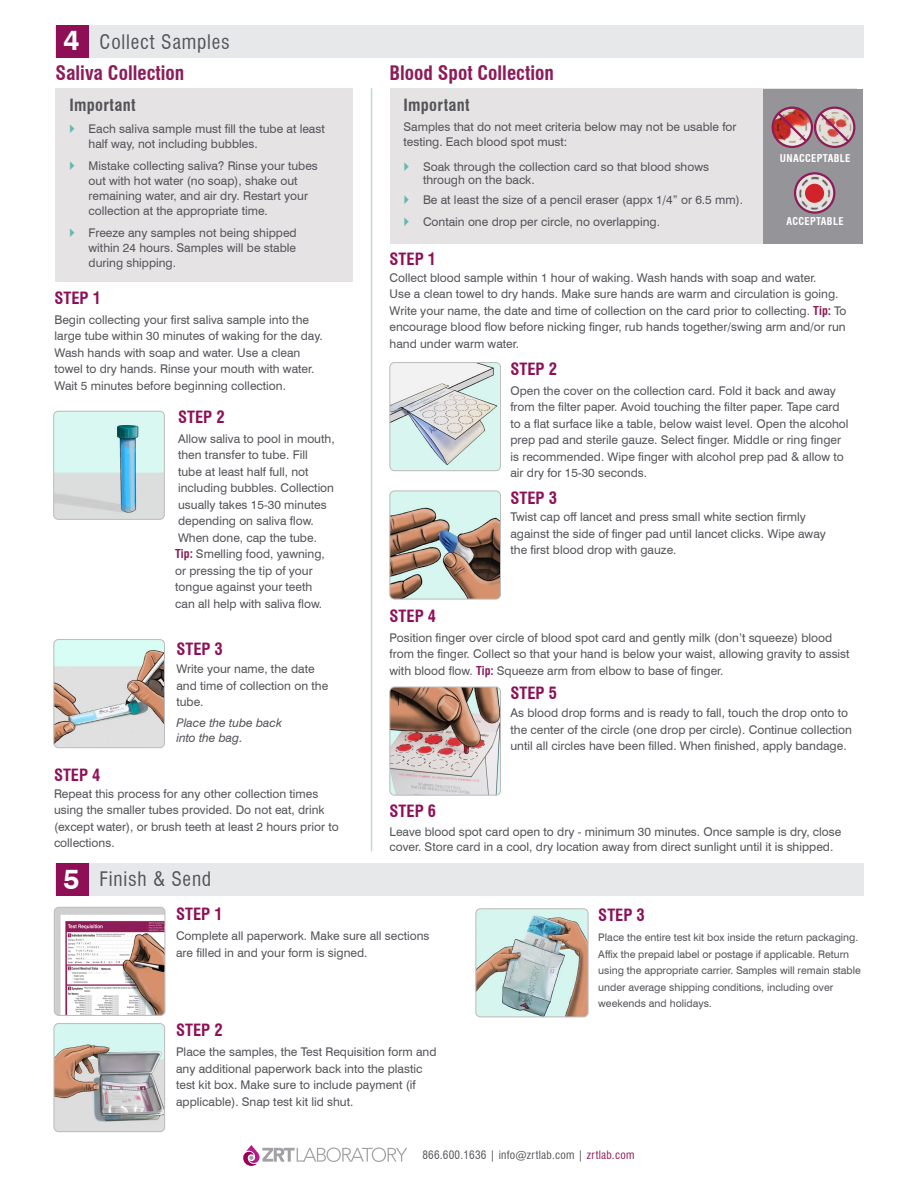
<style>
.page{position:relative;width:918px;height:1188px;background:#fff}
.page>*{position:absolute;margin:0;border:0;box-sizing:border-box;transform-origin:0 0}
.t1{font:700 28.5px "Swiss 721 BT";color:#fff}
.Bullets_2{font:700 condensed 19.5px "Swiss 721 BT";color:#8d1c58}
.t2{font:condensed 19.5px "Swiss 721 BT";letter-spacing:.04em;color:#54555a}
.Paragraph_Style_3{font:700 condensed 16.5px "Swiss 721 BT";color:#8e0f56}
.t3{font:700 condensed 16.5px "Swiss 721 BT";letter-spacing:.02em;color:#54555a}
.Paragraph_Style_3-2{font:12px/16.5px "Swiss 721 BT";color:#54555a}
.Bullets{font:12px/15px "Swiss 721 BT";color:#54555a}
.Paragraph_Style_3-3{font:italic 12px/15px "Swiss 721 BT";color:#54555a}
.t4{font:condensed 11.25px "Swiss 721 BT";letter-spacing:.02em;color:#54555a}
.t5{font:10.5px/16.5px "Swiss 721 BT";color:#54555a}
.t6{font:700 condensed 10.5px "Swiss 721 BT";letter-spacing:.03em;color:#fff}
.s1{font-weight:700;font-stretch:condensed;color:#8d1c58}
.s2{color:#8d1c58}
</style>
<div class="page">
<svg style="left:243px;top:1145px;width:164px;height:21px"></svg>
<img style="left:54px;top:907px;width:111px;height:107px">
<div style="left:54px;top:907px;width:111px;height:109px;border:1px solid #bdbbbb;border-radius:5px"></div>
<img style="left:54px;top:1025px;width:111px;height:107px">
<div style="left:54px;top:1023px;width:111px;height:109px;border:1px solid #bdbbbb;border-radius:5px"></div>
<img style="left:476px;top:909px;width:112px;height:108px">
<div style="left:476px;top:909px;width:112px;height:108px;border:1px solid #bdbbbb;border-radius:5px"></div>
<img style="left:390px;top:364px;width:111px;height:107px">
<div style="left:390px;top:362px;width:111px;height:109px;border:1px solid #bdbbbb;border-radius:5px"></div>
<img style="left:390px;top:491px;width:111px;height:108px">
<div style="left:390px;top:491px;width:111px;height:108px;border:1px solid #bdbbbb;border-radius:5px"></div>
<img style="left:390px;top:687px;width:111px;height:108px">
<div style="left:390px;top:687px;width:111px;height:108px;border:1px solid #bdbbbb;border-radius:5px"></div>
<img style="left:55px;top:411px;width:108px;height:107px">
<div style="left:53px;top:411px;width:112px;height:109px;border:1px solid #bdbbbb;border-radius:5px"></div>
<img style="left:54px;top:641px;width:111px;height:107px">
<div style="left:54px;top:639px;width:111px;height:109px;border:1px solid #bdbbbb;border-radius:5px"></div>
<div style="left:56px;top:25px;width:808px;height:32px;background:#e7e8e9"></div>
<div style="left:56px;top:25px;width:33px;height:32px;background:#8e0f56"></div>
<div style="left:56px;top:88px;width:297px;height:194px;background:#e6e3e5"></div>
<div style="left:390px;top:88px;width:467px;height:156px;background:#e6e3e5"></div>
<div style="left:56px;top:864px;width:808px;height:32px;background:#e7e8e9"></div>
<div style="left:56px;top:864px;width:33px;height:32px;background:#8e0f56"></div>
<div style="left:764px;top:89px;width:99px;height:155px;background:#959599"></div>
<div style="left:814px;top:107px;width:41px;height:41px;border:2px solid #8d1c58;border-radius:50%"></div>
<svg style="left:817px;top:110px;width:35px;height:35px"></svg>
<img style="left:773px;top:109px;width:39px;height:38px">
<div style="left:772px;top:107px;width:41px;height:41px;border:2px solid #8d1c58;border-radius:50%"></div>
<svg style="left:775px;top:110px;width:35px;height:35px"></svg>
<img style="left:795px;top:173px;width:39px;height:40px;border-radius:20px">
<div style="left:794px;top:172px;width:41px;height:42px;border:2px solid #8d1c58;border-radius:50%"></div>
<div style="left:805px;top:184px;width:19px;height:19px;background:#d1232a;border-radius:50%"></div>
<hr style="left:371px;top:88px;width:1px;height:763px;background:#b6dcd7">
<p class="t1" style="left:63px;top:23px;width:18px">4</p>
<p class="t2" style="left:100px;top:30px;width:132px">Collect Samples</p>
<p class="Bullets_2" style="left:55px;top:61px;width:130px">Saliva Collection</p>
<p class="Bullets_2" style="left:390px;top:61px;width:166px">Blood Spot Collection</p>
<p class="t3" style="left:69px;top:95px;width:68px">Important</p>
<p class="t3" style="left:404px;top:95px;width:68px">Important</p>
<p class="Paragraph_Style_3-2" style="left:89px;top:121px;width:238px;line-height:15px">Each saliva sample must fill the tube at least half way, not including bubbles.</p>
<p class="Paragraph_Style_3-2" style="left:89px;top:158px;width:231px;line-height:15px">Mistake collecting saliva? Rinse your tubes out with hot water (no soap), shake out remaining water, and air dry. Restart your collection at the appropriate time.</p>
<p class="Paragraph_Style_3-2" style="left:89px;top:225px;width:210px;line-height:15px;text-align:justify">Freeze any samples not being shipped within 24 hours. Samples will be stable during shipping.</p>
<p class="Bullets" style="left:404px;top:119px;width:334px">Samples that do not meet criteria below may not be usable for testing. Each blood spot must:</p>
<p class="Paragraph_Style_3-2" style="left:423px;top:160px;width:288px;line-height:13.5px">Soak through the collection card so that blood shows through on the back.</p>
<p class="Paragraph_Style_3-2" style="left:423px;top:192px;width:322px">Be at least the size of a pencil eraser (appx 1/4” or 6.5 mm).</p>
<p class="Paragraph_Style_3-2" style="left:423px;top:214px;width:239px">Contain one drop per circle, no overlapping.</p>
<p class="t6" style="left:780px;top:151px;width:72px">UNACCEPTABLE</p>
<p class="t6" style="left:786px;top:215px;width:59px">ACCEPTABLE</p>
<p class="Paragraph_Style_3" style="left:390px;top:249px;width:48px">STEP 1</p>
<p class="Paragraph_Style_3-2" style="left:390px;top:269px;width:458px">Collect blood sample within 1 hour of waking. Wash hands with soap and water.<br>Use a clean towel to dry hands. Make sure hands are warm and circulation is going.<br>Write your name, the date and time of collection on the card prior to collecting. <span class="s1">Tip:</span> To encourage blood flow before nicking finger, rub hands together/swing arm and/or run hand under warm water.</p>
<p class="Paragraph_Style_3" style="left:54px;top:288px;width:48px">STEP 1</p>
<p class="Paragraph_Style_3-2" style="left:54px;top:311px;width:270px">Begin collecting your first saliva sample into the large tube within 30 minutes of waking for the day.<br>Wash hands with soap and water. Use a clean towel to dry hands. Rinse your mouth with water.<br>Wait 5 minutes before beginning collection.</p>
<p class="Paragraph_Style_3" style="left:178px;top:407px;width:48px">STEP 2</p>
<p class="Paragraph_Style_3-2" style="left:175px;top:430px;width:161px">Allow saliva to pool in mouth, then transfer to tube. Fill<br>tube at least half full, not including bubbles. Collection usually takes 15-30 minutes depending on saliva flow.<br>When done, cap the tube.<br><span class="s1">Tip:</span> Smelling food, yawning, or pressing the tip of your tongue against your teeth can all help with saliva flow.</p>
<p class="Paragraph_Style_3" style="left:176px;top:639px;width:48px">STEP 3</p>
<p class="Paragraph_Style_3-2" style="left:176px;top:661px;width:153px">Write your name, the date and time of collection on the tube.</p>
<p class="Paragraph_Style_3-3" style="left:176px;top:716px;width:107px">Place the tube back into the bag.</p>
<p class="Paragraph_Style_3" style="left:54px;top:765px;width:48px">STEP 4</p>
<p class="Paragraph_Style_3-2" style="left:54px;top:785px;width:286px">Repeat this process for any other collection times using the smaller tubes provided. Do not eat, drink (except water), or brush teeth at least 2 hours prior to collections.</p>
<p class="Paragraph_Style_3" style="left:510px;top:359px;width:48px">STEP 2</p>
<p class="Paragraph_Style_3-2" style="left:510px;top:382px;width:340px">Open the cover on the collection card. Fold it back and away from the filter paper. Avoid touching the filter paper. Tape card to a flat surface like a table, below waist level. Open the alcohol prep pad and sterile gauze. Select finger. Middle or ring finger is recommended. Wipe finger with alcohol prep pad &amp; allow to air dry for 15-30 seconds.</p>
<p class="Paragraph_Style_3" style="left:510px;top:488px;width:48px">STEP 3</p>
<p class="Paragraph_Style_3-2" style="left:510px;top:508px;width:317px">Twist cap off lancet and press small white section firmly against the side of finger pad until lancet clicks. Wipe away the first blood drop with gauze.</p>
<p class="Paragraph_Style_3" style="left:390px;top:606px;width:48px">STEP 4</p>
<p class="Paragraph_Style_3-2" style="left:390px;top:629px;width:462px">Position finger over circle of blood spot card and gently milk (don’t squeeze) blood from the finger. Collect so that your hand is below your waist, allowing gravity to assist with blood flow. <span class="s1">Tip:</span> Squeeze arm from elbow to base of finger.</p>
<p class="Paragraph_Style_3" style="left:510px;top:683px;width:48px">STEP 5</p>
<p class="Paragraph_Style_3-2" style="left:510px;top:705px;width:343px">As blood drop forms and is ready to fall, touch the drop onto to the center of the circle (one drop per circle). Continue collection until all circles have been filled. When finished, apply bandage.</p>
<p class="Paragraph_Style_3" style="left:390px;top:801px;width:48px">STEP 6</p>
<p class="Paragraph_Style_3-2" style="left:390px;top:824px;width:453px;line-height:15px">Leave blood spot card open to dry - minimum 30 minutes. Once sample is dry, close cover. Store card in a cool, dry location away from direct sunlight until it is shipped.</p>
<p class="t1" style="left:63px;top:861px;width:18px">5</p>
<p class="t2" style="left:100px;top:867px;width:113px">Finish &amp; Send</p>
<p class="Paragraph_Style_3" style="left:176px;top:904px;width:48px">STEP 1</p>
<p class="Paragraph_Style_3-2" style="left:176px;top:928px;width:255px">Complete all paperwork. Make sure all sections are filled in and your form is signed.</p>
<p class="Paragraph_Style_3" style="left:176px;top:1021px;width:48px">STEP 2</p>
<p class="Paragraph_Style_3-2" style="left:176px;top:1044px;width:262px">Place the samples, the Test Requisition form and any additional paperwork back into the plastic test kit box. Make sure to include payment (if applicable). Snap test kit lid shut.</p>
<p class="Paragraph_Style_3" style="left:598px;top:905px;width:48px">STEP 3</p>
<p class="t5" style="left:598px;top:929px;width:264px">Place the entire test kit box inside the return packaging.<br>Affix the prepaid label or postage if applicable. Return using the appropriate carrier. Samples will remain stable under average shipping conditions, including over weekends and holidays.</p>
<p class="t4" style="left:422px;top:1149px;width:213px">866.600.1636 | info@zrtlab.com | <span class="s2">zrtlab.com</span></p>
</div>
